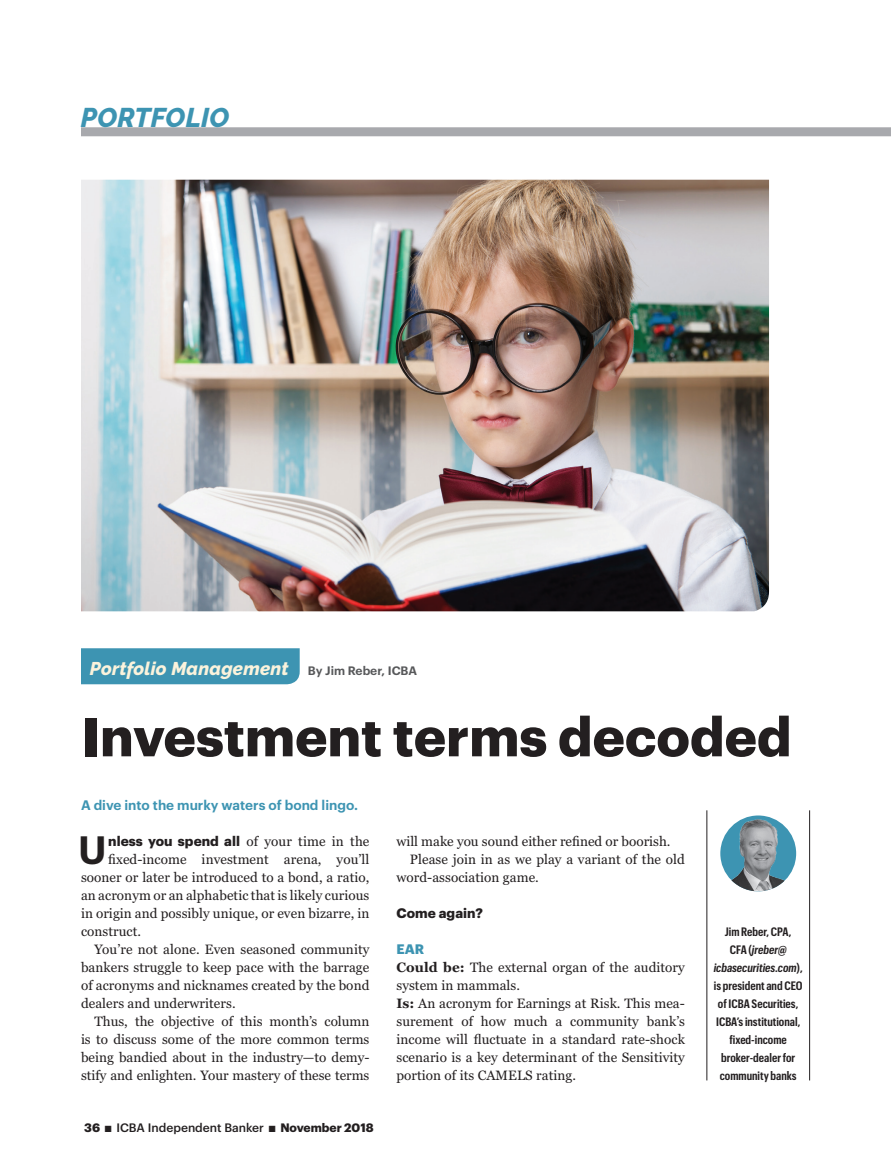
<style>
.page{position:relative;width:891px;height:1175px;background:#fff}
.page>*{position:absolute;margin:0;border:0;box-sizing:border-box;transform-origin:0 0}
._02_Headline_Graphik{font:700 54px "Graphik";color:#231f20}
._01_Body_NoIndent_Ge{font:600 38.7px "Graphik";color:#231f20}
.t1{font:italic 800 27px "Raleway";letter-spacing:.01em;color:#3d94b2}
.t2{font:italic 800 18.45px "Raleway";letter-spacing:.01em;color:#fbf3dc}
._01_Body_NoIndent_Ge-2{font:13.5px/18px "Georgia Pro";letter-spacing:.005em;color:#231f20}
._01_Body_Indent_Geor{font:13.5px/18px "Georgia Pro";letter-spacing:.005em;color:#231f20;text-align:justify}
._01_Body_NoIndent_Ge-3{font:700 13.5px "Graphik";letter-spacing:.005em;color:#231f20}
._03_Dek_GraphikSemib{font:600 13.5px "Graphik";color:#3d94b2}
._01_Body_NoIndent_Ge-4{font:700 13.5px "Graphik";color:#3d94b2}
._05_Author_Boxout{font:600 12px/18px "Graphik Cond";color:#231f20;text-align:center}
.t3{font:500 12px "Graphik";color:#231f20}
.t4{font:600 12px "Graphik";color:#57585a}
.s1{font-family:"Georgia Pro";font-weight:400}
.s2{font-weight:700}
.s3{font-style:italic}
</style>
<div class="page">
<div style="left:81px;top:127px;width:810px;height:9px;background:#a8a9ad"></div>
<div style="left:81px;top:648px;width:219px;height:36px;background:#3d94b2"></div>
<img style="left:81px;top:180px;width:688px;height:431px">
<hr style="left:706px;top:810px;width:1px;height:270px;background:#231f20">
<hr style="left:809px;top:810px;width:1px;height:270px;background:#231f20">
<div style="left:720px;top:815px;width:76px;height:76px;background:#3d94b2;border-radius:50%"></div>
<img style="left:729px;top:818px;width:59px;height:73px">
<p class="t1" style="left:81px;top:102px;width:150px">PORTFOLIO</p>
<p class="t2" style="left:90px;top:657px;width:200px">Portfolio Management</p>
<p class="t4" style="left:308px;top:661px;width:111px">By Jim Reber, ICBA</p>
<p class="_02_Headline_Graphik" style="left:81px;top:695px;width:712px">Investment terms decoded</p>
<p class="_03_Dek_GraphikSemib" style="left:81px;top:795px;width:279px">A dive into the murky waters of bond lingo.</p>
<p class="_01_Body_NoIndent_Ge" style="left:78px;top:820px;width:30px">U</p>
<p class="_01_Body_NoIndent_Ge-3" style="left:108px;top:831px;width:263px">nless you spend all <span class="s1">of your time in the</span></p>
<p class="_01_Body_NoIndent_Ge-2" style="left:108px;top:851px;width:263px">fixed-income investment arena, you’ll</p>
<p class="_01_Body_NoIndent_Ge-2" style="left:81px;top:869px;width:290px">sooner or later be introduced to a bond, a ratio,</p>
<p class="_01_Body_NoIndent_Ge-2" style="left:81px;top:887px;width:290px">an acronym or an alphabetic that is likely curious</p>
<p class="_01_Body_NoIndent_Ge-2" style="left:81px;top:905px;width:290px">in origin and possibly unique, or even bizarre, in</p>
<p class="_01_Body_NoIndent_Ge-2" style="left:81px;top:923px;width:62px">construct.</p>
<p class="_01_Body_Indent_Geor" style="left:81px;top:941px;width:290px;text-indent:14px">You’re not alone. Even seasoned community bankers struggle to keep pace with the barrage of acronyms and nicknames created by the bond dealers and underwriters.</p>
<p class="_01_Body_Indent_Geor" style="left:81px;top:1013px;width:290px;text-indent:14px">Thus, the objective of this month’s column is to discuss some of the more common terms being bandied about in the industry—to demy&shy;stify and enlighten. Your mastery of these terms</p>
<p class="t3" style="left:84px;top:1118px;width:291px"><span class="s2">36</span> ■ ICBA Independent Banker ■ <span class="s2">November 2018</span></p>
<p class="_01_Body_Indent_Geor" style="left:396px;top:833px;width:276px">will make you sound either refined or boorish.</p>
<p class="_01_Body_Indent_Geor" style="left:396px;top:851px;width:290px;text-indent:14px">Please join in as we play a variant of the old word-association game.</p>
<p class="_01_Body_NoIndent_Ge-3" style="left:396px;top:903px;width:88px">Come again?</p>
<p class="_01_Body_NoIndent_Ge-4" style="left:396px;top:939px;width:29px">EAR</p>
<p class="_01_Body_NoIndent_Ge-2" style="left:396px;top:959px;width:290px"><span class="s2">Could be:</span> The external organ of the auditory system in mammals.</p>
<p class="_01_Body_NoIndent_Ge-2" style="left:396px;top:995px;width:290px;text-align:justify"><span class="s2">Is:</span> An acronym for Earnings at Risk. This mea&shy;surement of how much a community bank’s income will fluctuate in a standard rate-shock scenario is a key determinant of the Sensitivity portion of its CAMELS rating.</p>
<p class="_05_Author_Boxout" style="left:714px;top:922px;width:91px">Jim Reber, CPA,<br>CFA (<span class="s3">jreber@ icbasecurities.com</span>), is president and CEO of ICBA Securities,<br>ICBA’s institutional, fixed-income broker-dealer for community banks</p>
</div>
